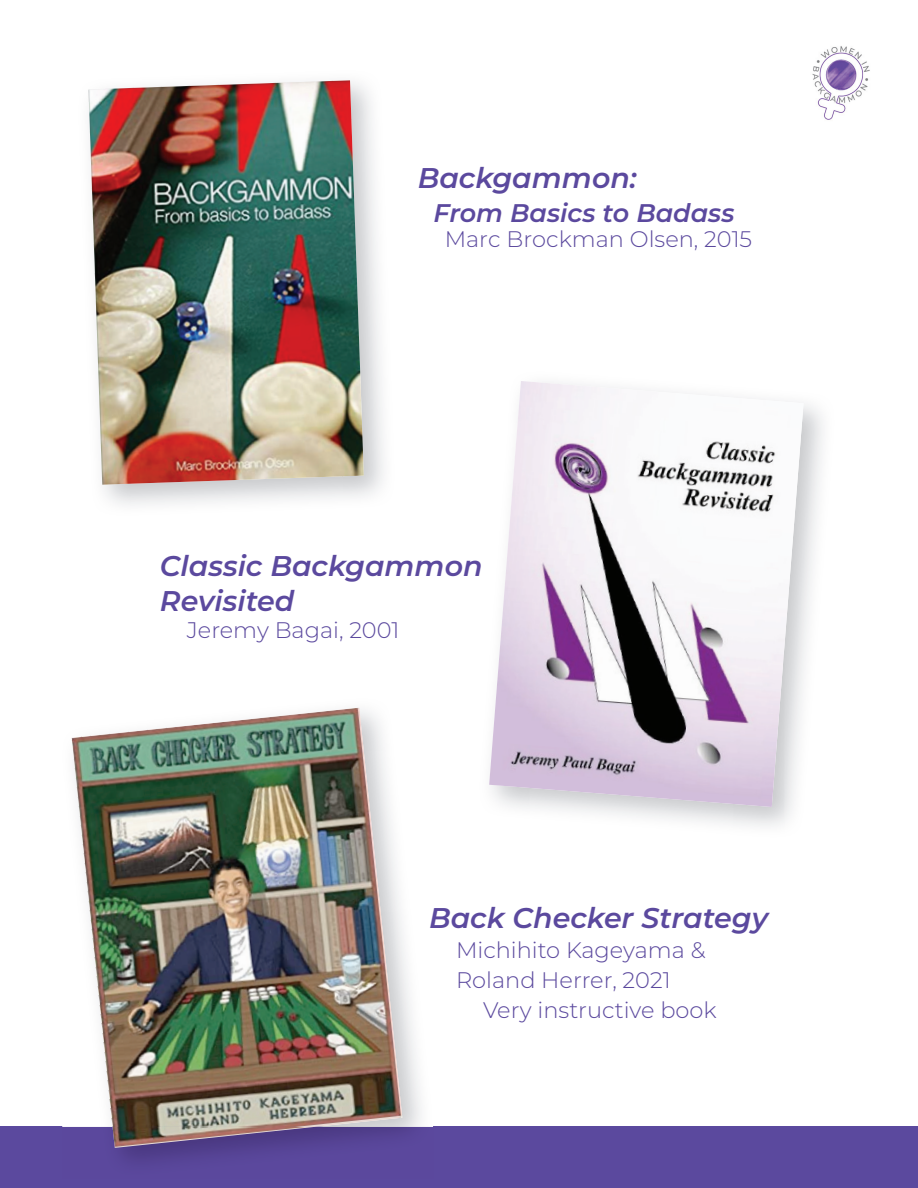
<style>
.page{position:relative;width:918px;height:1188px;background:#fff}
.page>*{position:absolute;margin:0;border:0;box-sizing:border-box;transform-origin:0 0}
.t1{font:italic 600 28.5px/34.2px "Montserrat";color:#5b499e}
.t2{font:italic 600 25.5px "Montserrat";color:#5b499e}
.t3{font:300 22.5px/30px "Montserrat";color:#5b499e}
</style>
<div class="page">
<div style="left:0;top:1127px;width:918px;height:61px;background:#5b499e"></div>
<img style="left:812px;top:46px;width:58px;height:74px">
<img style="left:88px;top:80px;width:276px;height:405px">
<img style="left:489px;top:381px;width:315px;height:426px">
<img style="left:112px;top:1127px;width:300px;height:35px">
<img style="left:72px;top:708px;width:330px;height:419px">
<img style="left:113px;top:1127px;width:201px;height:21px">
<p class="t1" style="left:418px;top:159px;width:221px">Backgammon:</p>
<p class="t2" style="left:433px;top:195px;width:303px">From Basics to Badass</p>
<p class="t3" style="left:445px;top:224px;width:309px">Marc Brockman Olsen, 2015</p>
<p class="t1" style="left:160px;top:548px;width:324px">Classic Backgammon<br>Revisited</p>
<p class="t3" style="left:187px;top:614px;width:214px">Jeremy Bagai, 2001</p>
<p class="t1" style="left:429px;top:900px;width:341px">Back Checker Strategy</p>
<p class="t3" style="left:456px;top:935px;width:251px">Michihito Kageyama &amp;<br>Roland Herrer, 2021</p>
<p class="t3" style="left:483px;top:995px;width:235px">Very instructive book</p>
</div>
